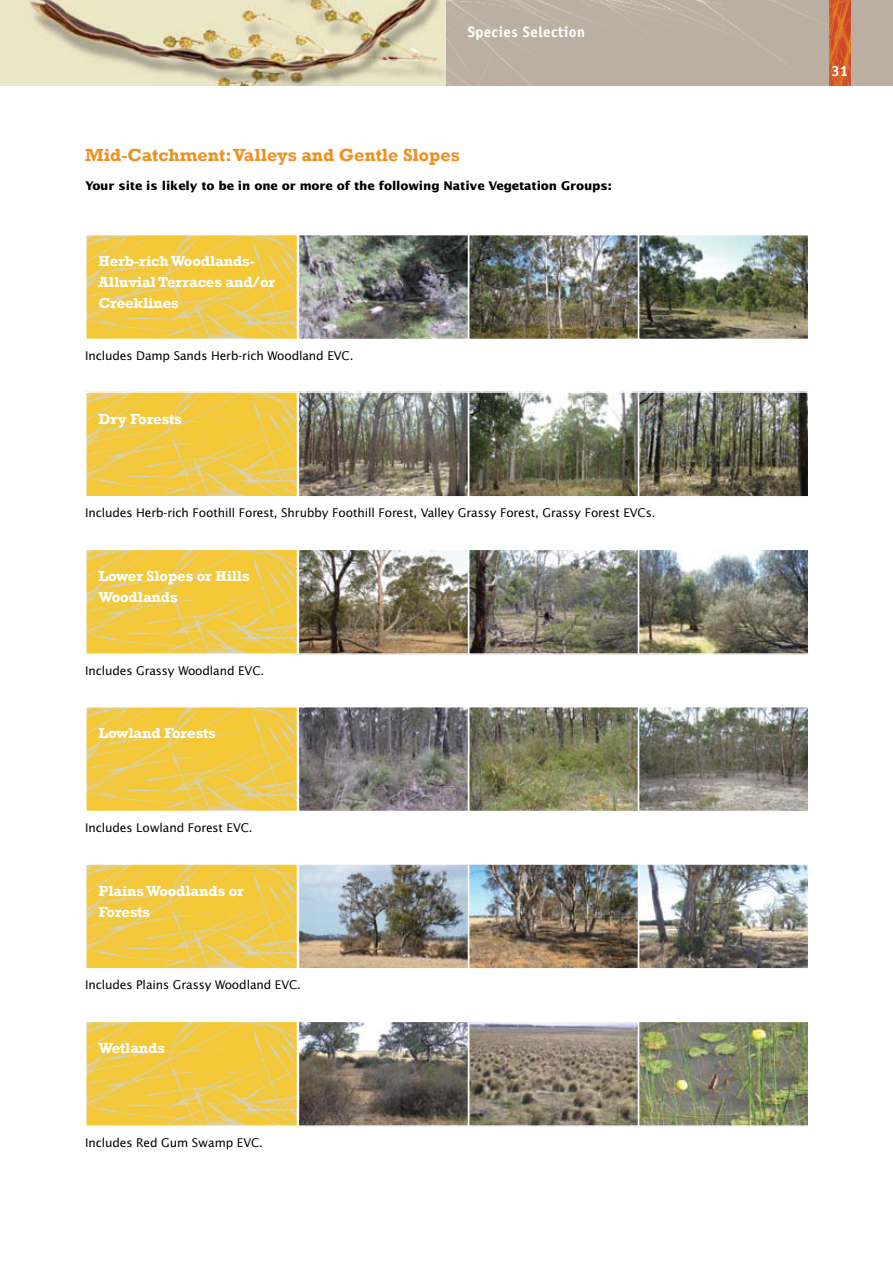
<style>
.page{position:relative;width:893px;height:1263px;background:#fff}
.page>*{position:absolute;margin:0;border:0;box-sizing:border-box;transform-origin:0 0}
.t1{font:700 18px "Rockwell";color:#eb9123}
.t2{font:700 15px/21px "Rockwell";letter-spacing:-.01em;color:#fff}
.t3{font:700 15px "Officina Sans";letter-spacing:.025em;color:#fff}
.t4{font:12px "Lucida Sans";letter-spacing:-.01em;color:#000}
.t5{font:700 12px "Lucida Sans";letter-spacing:-.01em;color:#000}
</style>
<div class="page">
<img style="left:0;top:0;width:446px;height:85px">
<div style="left:446px;top:0;width:447px;height:85px;background:#bbafa1"></div>
<img style="left:829px;top:0;width:21px;height:85px">
<img style="left:88px;top:237px;width:718px;height:100px">
<div style="left:85px;top:234px;width:213px;height:106px;border:2px solid #fff"></div>
<div style="left:468px;top:234px;width:171px;height:106px;border:2px solid #fff"></div>
<div style="left:638px;top:234px;width:171px;height:106px;border:2px solid #fff"></div>
<div style="left:298px;top:234px;width:171px;height:106px;border:2px solid #fff"></div>
<img style="left:301px;top:394px;width:505px;height:100px">
<div style="left:468px;top:391px;width:171px;height:106px;border:2px solid #fff"></div>
<div style="left:638px;top:391px;width:171px;height:106px;border:2px solid #fff"></div>
<svg style="left:88px;top:394px;width:207px;height:100px;background:#efc847"></svg>
<div style="left:85px;top:391px;width:213px;height:106px;border:2px solid #fff"></div>
<div style="left:298px;top:391px;width:171px;height:106px;border:2px solid #fff"></div>
<img style="left:301px;top:552px;width:505px;height:100px">
<div style="left:468px;top:549px;width:171px;height:106px;border:2px solid #fff"></div>
<div style="left:638px;top:549px;width:171px;height:106px;border:2px solid #fff"></div>
<svg style="left:88px;top:552px;width:207px;height:100px;background:#efc847"></svg>
<div style="left:85px;top:549px;width:213px;height:106px;border:2px solid #fff"></div>
<div style="left:298px;top:549px;width:171px;height:106px;border:2px solid #fff"></div>
<img style="left:301px;top:709px;width:505px;height:100px">
<div style="left:468px;top:706px;width:171px;height:106px;border:2px solid #fff"></div>
<div style="left:638px;top:706px;width:171px;height:106px;border:2px solid #fff"></div>
<svg style="left:88px;top:709px;width:207px;height:100px;background:#efc847"></svg>
<div style="left:85px;top:706px;width:213px;height:106px;border:2px solid #fff"></div>
<div style="left:298px;top:706px;width:171px;height:106px;border:2px solid #fff"></div>
<img style="left:301px;top:866px;width:505px;height:100px">
<div style="left:468px;top:863px;width:171px;height:106px;border:2px solid #fff"></div>
<div style="left:638px;top:863px;width:171px;height:106px;border:2px solid #fff"></div>
<svg style="left:88px;top:866px;width:207px;height:100px;background:#efc847"></svg>
<div style="left:85px;top:863px;width:213px;height:106px;border:2px solid #fff"></div>
<div style="left:298px;top:863px;width:171px;height:106px;border:2px solid #fff"></div>
<img style="left:301px;top:1023px;width:505px;height:101px">
<div style="left:468px;top:1020px;width:171px;height:107px;border:2px solid #fff"></div>
<div style="left:638px;top:1020px;width:171px;height:107px;border:2px solid #fff"></div>
<svg style="left:88px;top:1023px;width:207px;height:101px;background:#efc847"></svg>
<div style="left:85px;top:1020px;width:213px;height:107px;border:2px solid #fff"></div>
<div style="left:298px;top:1020px;width:171px;height:107px;border:2px solid #fff"></div>
<p class="t3" style="left:468px;top:23px;width:119px">Species Selection</p>
<p class="t1" style="left:85px;top:144px;width:376px">Mid-Catchment: Valleys and Gentle Slopes</p>
<p class="t5" style="left:85px;top:178px;width:528px">Your site is likely to be in one or more of the following Native Vegetation Groups:</p>
<p class="t2" style="left:99px;top:251px;width:178px">Herb-rich Woodlands-<br>Alluvial Terraces and/or<br>Creeklines</p>
<p class="t4" style="left:85px;top:348px;width:270px">Includes Damp Sands Herb-rich Woodland EVC.</p>
<p class="t2" style="left:99px;top:408px;width:85px">Dry Forests</p>
<p class="t4" style="left:85px;top:506px;width:572px">Includes Herb-rich Foothill Forest, Shrubby Foothill Forest, Valley Grassy Forest, Grassy Forest EVCs.</p>
<p class="t2" style="left:99px;top:565px;width:153px">Lower Slopes or Hills<br>Woodlands</p>
<p class="t4" style="left:85px;top:663px;width:181px">Includes Grassy Woodland EVC.</p>
<p class="t2" style="left:99px;top:723px;width:119px">Lowland Forests</p>
<p class="t4" style="left:85px;top:820px;width:169px">Includes Lowland Forest EVC.</p>
<p class="t2" style="left:99px;top:880px;width:147px">Plains Woodlands or<br>Forests</p>
<p class="t4" style="left:85px;top:978px;width:217px">Includes Plains Grassy Woodland EVC.</p>
<p class="t2" style="left:99px;top:1037px;width:68px">Wetlands</p>
<p class="t4" style="left:85px;top:1135px;width:179px">Includes Red Gum Swamp EVC.</p>
<p class="t3" style="left:831px;top:61px;width:18px">31</p>
</div>
